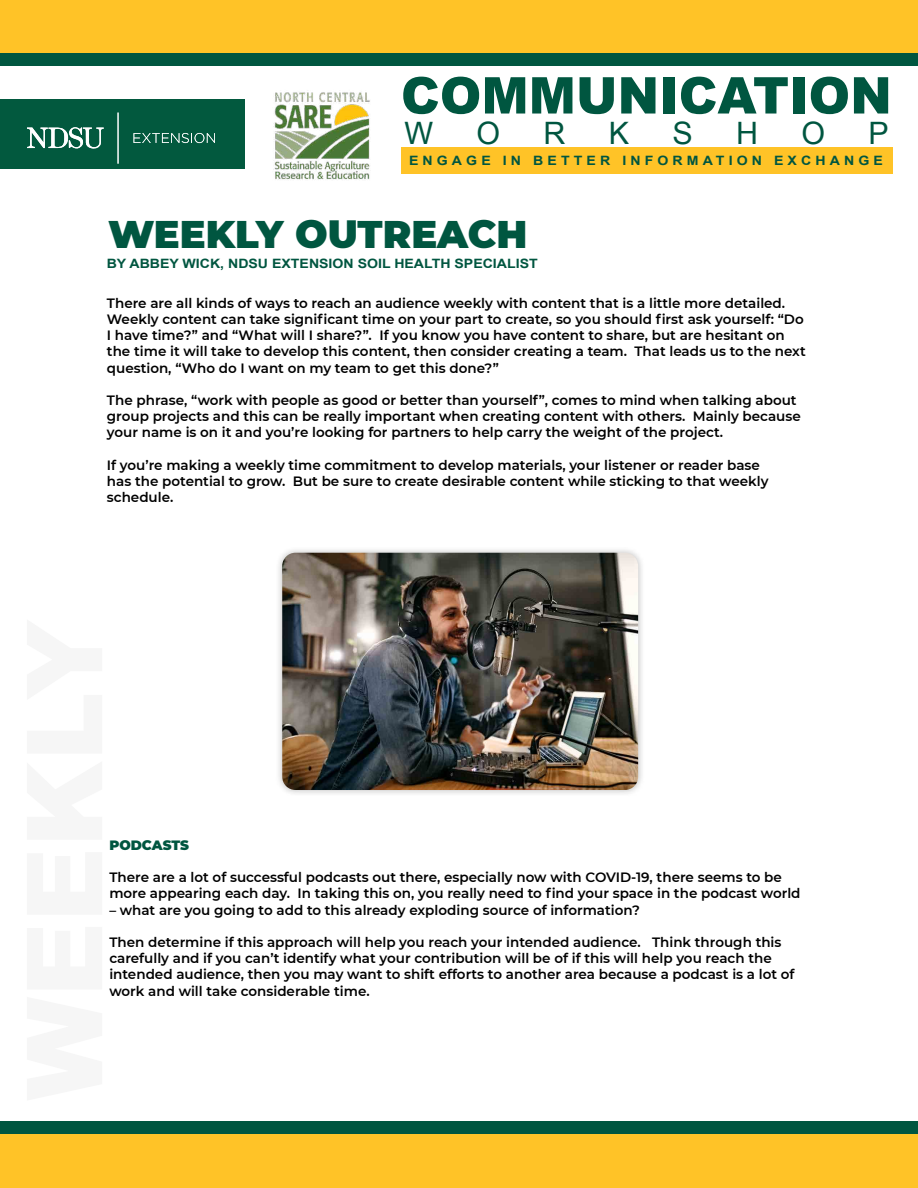
<style>
.page{position:relative;width:918px;height:1188px;background:#fff}
.page>*{position:absolute;margin:0;border:0;box-sizing:border-box;transform-origin:0 0}
.t1{font:900 50.7px "Arial";color:#005640}
.t2{font:900 38.55px "Montserrat";color:#005640}
.t3{font:30.9px "Arial";color:#005640}
.t4{font:600 13.5px/16.2px "Montserrat";color:#000}
.t5{font:900 13.5px "Montserrat";color:#005640}
.t6{font:700 12.9px "Arial";color:#005640;scale:1.1 1}
.t7{font:700 12.9px "Arial";letter-spacing:.29em;color:#005640;scale:1.1 1}
</style>
<div class="page">
<div style="left:0;top:0;width:918px;height:57px;background:#ffc327"></div>
<div style="left:0;top:1130px;width:918px;height:58px;background:#ffc327"></div>
<div style="left:0;top:54px;width:918px;height:12px;background:#005640"></div>
<div style="left:0;top:1121px;width:918px;height:13px;background:#005640"></div>
<div style="left:0;top:99px;width:244px;height:70px;background:#02593e"></div>
<svg style="left:27px;top:127px;width:77px;height:22px"></svg>
<hr style="left:118px;top:113px;width:1px;height:51px;background:#fff">
<svg style="left:134px;top:133px;width:81px;height:10px"></svg>
<img style="left:273px;top:92px;width:97px;height:88px">
<div style="left:401px;top:148px;width:491px;height:26px;background:#ffc327"></div>
<div style="left:275px;top:545px;width:370px;height:252px;background:#000;opacity:.25"></div>
<img style="left:282px;top:553px;width:356px;height:237px">
<h1 class="t1" style="left:401px;top:59px;width:492px">COMMUNICATION</h1>
<h3 class="t3" style="left:404px;top:113px;width:30px">W</h3>
<h3 class="t3" style="left:476px;top:113px;width:25px">O</h3>
<h3 class="t3" style="left:544px;top:113px;width:23px">R</h3>
<h3 class="t3" style="left:609px;top:113px;width:22px">K</h3>
<h3 class="t3" style="left:673px;top:113px;width:22px">S</h3>
<h3 class="t3" style="left:736px;top:113px;width:23px">H</h3>
<h3 class="t3" style="left:802px;top:113px;width:25px">O</h3>
<h3 class="t3" style="left:869px;top:113px;width:22px">P</h3>
<p class="t7" style="left:409px;top:152px;width:432px">ENGAGE IN BETTER INFORMATION EXCHANGE</p>
<h2 class="t2" style="left:108px;top:205px;width:421px">WEEKLY OUTREACH</h2>
<p class="t6" style="left:107px;top:255px;width:393px">BY ABBEY WICK, NDSU EXTENSION SOIL HEALTH SPECIALIST</p>
<p class="t4" style="left:107px;top:294px;width:700px">There are all kinds of ways to reach an audience weekly with content that is a little more detailed.<br>Weekly content can take significant time on your part to create, so you should first ask yourself: “Do I have time?” and “What will I share?”. If you know you have content to share, but are hesitant on the time it will take to develop this content, then consider creating a team. That leads us to the next question, “Who do I want on my team to get this done?”</p>
<p class="t4" style="left:107px;top:391px;width:695px">The phrase, “work with people as good or better than yourself”, comes to mind when talking about group projects and this can be really important when creating content with others. Mainly because your name is on it and you’re looking for partners to help carry the weight of the project.</p>
<p class="t4" style="left:107px;top:456px;width:663px">If you’re making a weekly time commitment to develop materials, your listener or reader base has the potential to grow. But be sure to create desirable content while sticking to that weekly schedule.</p>
<p class="t5" style="left:109px;top:835px;width:81px">PODCASTS</p>
<p class="t4" style="left:109px;top:869px;width:693px">There are a lot of successful podcasts out there, especially now with COVID-19, there seems to be more appearing each day. In taking this on, you really need to find your space in the podcast world</p>
<p class="t4" style="left:109px;top:901px;width:532px">– what are you going to add to this already exploding source of information?</p>
<p class="t4" style="left:109px;top:933px;width:687px">Then determine if this approach will help you reach your intended audience. Think through this carefully and if you can’t identify what your contribution will be of if this will help you reach the intended audience, then you may want to shift efforts to another area because a podcast is a lot of work and will take considerable time.</p>
</div>
